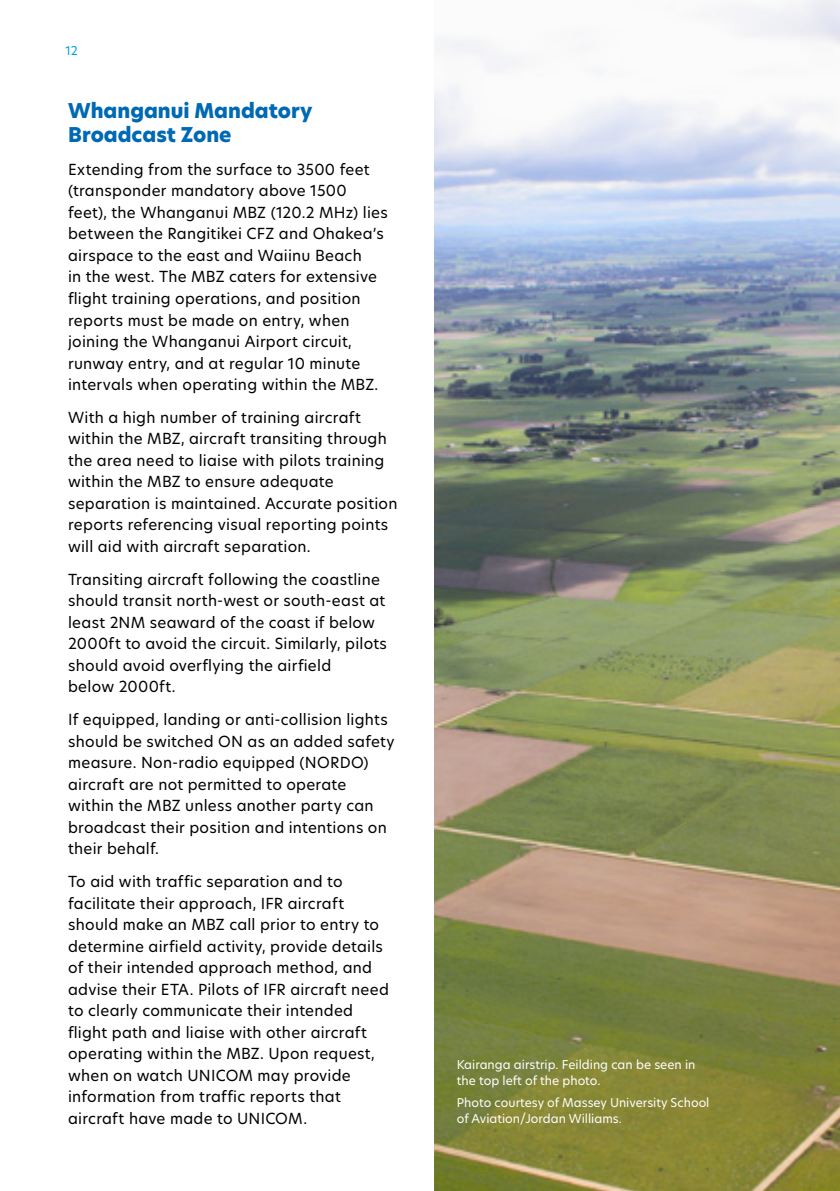
<style>
.page{position:relative;width:840px;height:1191px;background:#fff}
.page>*{position:absolute;margin:0;border:0;box-sizing:border-box;transform-origin:0 0}
.H2_Blue{font:800 20px/24px "New Hero";color:#0069b4}
.Body{font:15px/21.6px "New Hero";letter-spacing:.015em;color:#000}
.Captions_White{font:12px/16px "New Hero";color:#fff}
.t1{font:12px "New Hero";color:#00a3e2}
</style>
<div class="page">
<img style="left:434px;top:0;width:405px;height:1191px">
<p class="t1" style="left:66px;top:42px;width:14px">12</p>
<p class="H2_Blue" style="left:68px;top:99px;width:246px">Whanganui Mandatory<br>Broadcast Zone</p>
<p class="Body" style="left:68px;top:158px;width:321px">Extending from the surface to 3500 feet (transponder mandatory above 1500 feet), the Whanganui MBZ (120.2 MHz) lies between the Rangitikei CFZ and Ohakea’s airspace to the east and Waiinu Beach<br>in the west. The MBZ caters for extensive flight training operations, and position reports must be made on entry, when joining the Whanganui Airport circuit, runway entry, and at regular 10 minute intervals when operating within the MBZ.</p>
<p class="Body" style="left:68px;top:406px;width:331px">With a high number of training aircraft within the MBZ, aircraft transiting through the area need to liaise with pilots training within the MBZ to ensure adequate separation is maintained. Accurate position reports referencing visual reporting points will aid with aircraft separation.</p>
<p class="Body" style="left:68px;top:568px;width:320px">Transiting aircraft following the coastline should transit north-west or south-east at least 2NM seaward of the coast if below 2000ft to avoid the circuit. Similarly, pilots should avoid overflying the airfield<br>below 2000ft.</p>
<p class="Body" style="left:68px;top:708px;width:328px">If equipped, landing or anti-collision lights should be switched ON as an added safety measure. Non-radio equipped (NORDO) aircraft are not permitted to operate within the MBZ unless another party can broadcast their position and intentions on their behalf.</p>
<p class="Body" style="left:68px;top:870px;width:322px">To aid with traffic separation and to facilitate their approach, IFR aircraft should make an MBZ call prior to entry to determine airfield activity, provide details of their intended approach method, and advise their ETA. Pilots of IFR aircraft need to clearly communicate their intended flight path and liaise with other aircraft operating within the MBZ. Upon request, when on watch UNICOM may provide information from traffic reports that aircraft have made to UNICOM.</p>
<p class="Captions_White" style="left:456px;top:1056px;width:240px">Kairanga airstrip. Feilding can be seen in the top left of the photo.</p>
<p class="Captions_White" style="left:456px;top:1094px;width:254px">Photo courtesy of Massey University School of Aviation/Jordan Williams.</p>
</div>
